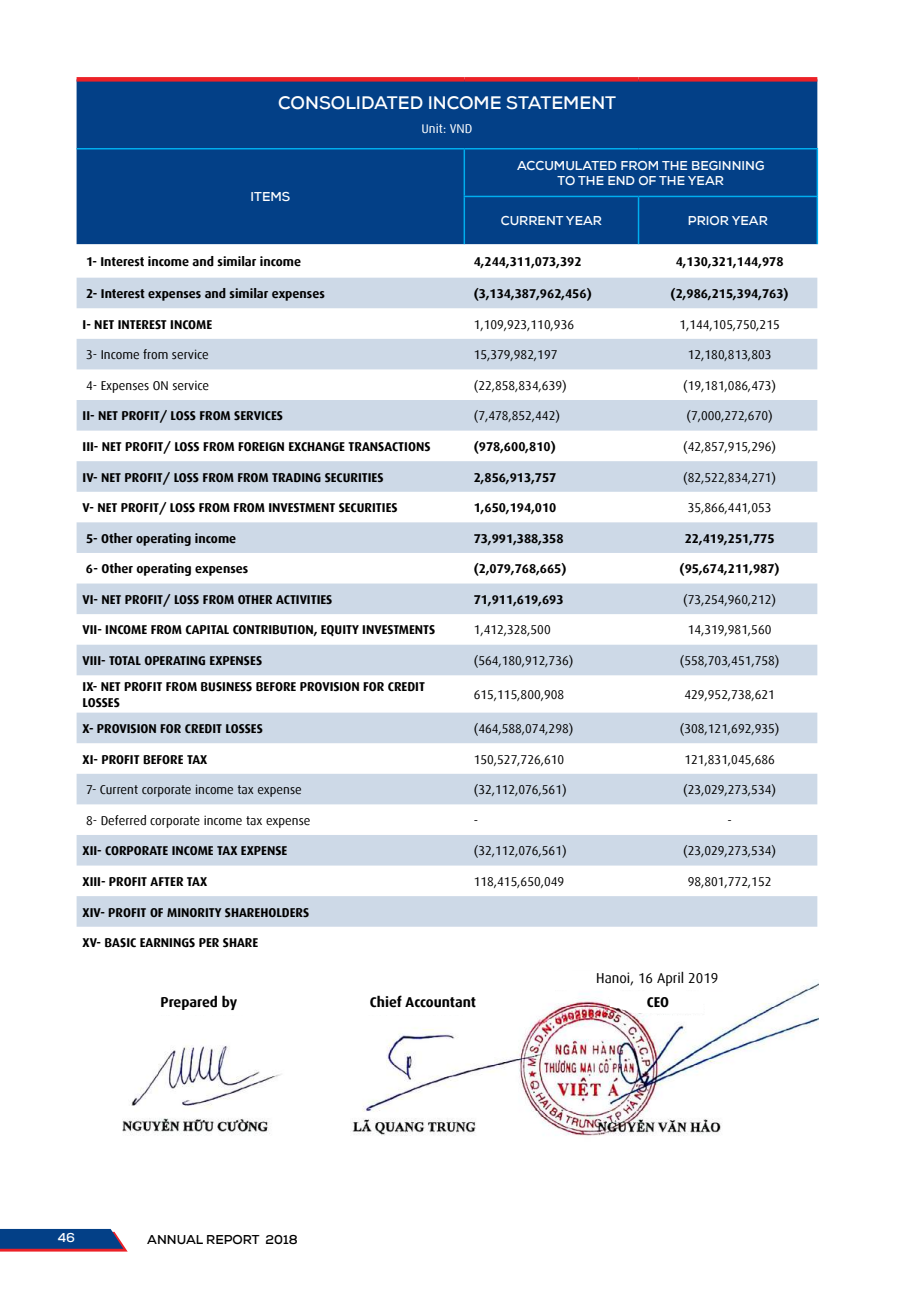
<style>
.page{position:relative;width:919px;height:1289px;background:#fff}
.page>*{position:absolute;margin:0;border:0;box-sizing:border-box;transform-origin:0 0}
.t1{font:700 18px "Nexa";color:#fff}
.t2{font:700 14.25px "Dax VN";color:#000}
.t3{font:14.25px "Dax VN Regular";color:#000}
.t4{font:700 12.75px/15.3px "Dax VN";color:#000}
.t5{font:12.75px "Dax VN Regular";color:#000}
.t6{font:700 12.75px/15.3px "Nexa";color:#fff;text-align:center}
.t7{font:700 12.75px "Nexa";color:#000}
.t8{font:12.75px "Dax VN Regular";color:#fff}
</style>
<div class="page">
<div style="left:77px;top:82px;width:740px;height:162px;background:#034087"></div>
<svg style="left:77px;top:278px;width:740px;height:648px;fill:#cdd9e7"></svg>
<div style="left:77px;top:77px;width:387px;height:5px;background:#ec2127"></div>
<div style="left:464px;top:77px;width:174px;height:5px;background:#ec2127"></div>
<div style="left:638px;top:77px;width:179px;height:5px;background:#ec2127"></div>
<hr style="left:77px;top:148px;width:387px;height:1px;background:#00aeef">
<hr style="left:464px;top:148px;width:174px;height:1px;background:#00aeef">
<hr style="left:638px;top:148px;width:180px;height:1px;background:#00aeef">
<hr style="left:463px;top:196px;width:175px;height:1px;background:#00aeef">
<hr style="left:638px;top:196px;width:180px;height:1px;background:#00aeef">
<hr style="left:463px;top:149px;width:2px;height:47px;background:#00aeef">
<hr style="left:463px;top:197px;width:2px;height:47px;background:#00aeef">
<hr style="left:637px;top:197px;width:2px;height:47px;background:#00aeef">
<hr style="left:816px;top:149px;width:2px;height:47px;background:#00aeef">
<hr style="left:816px;top:197px;width:2px;height:47px;background:#00aeef">
<img style="left:122px;top:982px;width:696px;height:154px">
<div style="left:147px;top:996px;width:104px;height:18px;background:#fff"></div>
<div style="left:329px;top:996px;width:187px;height:18px;background:#fff"></div>
<svg style="left:610px;top:996px;width:93px;height:17px"></svg>
<div style="left:532px;top:971px;width:246px;height:18px;background:#fff"></div>
<svg style="left:0;top:1228px;width:128px;height:23px;background:#365088"></svg>
<h1 class="t1" style="left:278px;top:89px;width:339px">CONSOLIDATED INCOME STATEMENT</h1>
<p class="t8" style="left:421px;top:120px;width:52px">Unit: VND</p>
<p class="t6" style="left:250px;top:188px;width:41px">ITEMS</p>
<p class="t6" style="left:517px;top:157px;width:249px">ACCUMULATED FROM THE BEGINNING<br>TO THE END OF THE YEAR</p>
<p class="t6" style="left:500px;top:212px;width:103px">CURRENT YEAR</p>
<p class="t6" style="left:688px;top:212px;width:81px">PRIOR YEAR</p>
<p class="t4" style="left:86px;top:252px;width:217px">1- Interest income and similar income</p>
<p class="t4" style="left:473px;top:252px;width:109px">4,244,311,073,392</p>
<p class="t4" style="left:675px;top:252px;width:109px">4,130,321,144,978</p>
<p class="t4" style="left:86px;top:284px;width:240px">2- Interest expenses and similar expenses</p>
<p class="t4" style="left:473px;top:284px;width:119px">(3,134,387,962,456)</p>
<p class="t4" style="left:670px;top:284px;width:119px">(2,986,215,394,763)</p>
<p class="t4" style="left:83px;top:315px;width:131px">I- NET INTEREST INCOME</p>
<p class="t5" style="left:474px;top:316px;width:102px">1,109,923,110,936</p>
<p class="t5" style="left:679px;top:316px;width:102px">1,144,105,750,215</p>
<p class="t5" style="left:86px;top:346px;width:124px">3- Income from service</p>
<p class="t5" style="left:474px;top:346px;width:85px">15,379,982,197</p>
<p class="t5" style="left:687px;top:346px;width:85px">12,180,813,803</p>
<p class="t5" style="left:86px;top:377px;width:125px">4- Expenses ON service</p>
<p class="t5" style="left:474px;top:377px;width:94px">(22,858,834,639)</p>
<p class="t5" style="left:683px;top:377px;width:94px">(19,181,086,473)</p>
<p class="t4" style="left:83px;top:407px;width:202px">II- NET PROFIT/ LOSS FROM SERVICES</p>
<p class="t5" style="left:474px;top:407px;width:88px">(7,478,852,442)</p>
<p class="t5" style="left:686px;top:407px;width:88px">(7,000,272,670)</p>
<p class="t4" style="left:83px;top:437px;width:349px">III- NET PROFIT/ LOSS FROM FOREIGN EXCHANGE TRANSACTIONS</p>
<p class="t4" style="left:473px;top:437px;width:84px">(978,600,810)</p>
<p class="t5" style="left:683px;top:438px;width:94px">(42,857,915,296)</p>
<p class="t4" style="left:83px;top:468px;width:302px">IV- NET PROFIT/ LOSS FROM FROM TRADING SECURITIES</p>
<p class="t4" style="left:473px;top:468px;width:84px">2,856,913,757</p>
<p class="t5" style="left:683px;top:468px;width:94px">(82,522,834,271)</p>
<p class="t4" style="left:83px;top:498px;width:316px">V- NET PROFIT/ LOSS FROM FROM INVESTMENT SECURITIES</p>
<p class="t4" style="left:473px;top:498px;width:84px">1,650,194,010</p>
<p class="t5" style="left:687px;top:499px;width:85px">35,866,441,053</p>
<p class="t4" style="left:86px;top:529px;width:152px">5- Other operating income</p>
<p class="t4" style="left:473px;top:529px;width:91px">73,991,388,358</p>
<p class="t4" style="left:684px;top:529px;width:91px">22,419,251,775</p>
<p class="t4" style="left:86px;top:560px;width:164px">6- Other operating expenses</p>
<p class="t4" style="left:473px;top:560px;width:94px">(2,079,768,665)</p>
<p class="t4" style="left:679px;top:560px;width:101px">(95,674,211,987)</p>
<p class="t4" style="left:83px;top:590px;width:251px">VI- NET PROFIT/ LOSS FROM OTHER ACTIVITIES</p>
<p class="t4" style="left:473px;top:590px;width:91px">71,911,619,693</p>
<p class="t5" style="left:683px;top:591px;width:94px">(73,254,960,212)</p>
<p class="t4" style="left:83px;top:621px;width:354px">VII- INCOME FROM CAPITAL CONTRIBUTION, EQUITY INVESTMENTS</p>
<p class="t5" style="left:474px;top:621px;width:78px">1,412,328,500</p>
<p class="t5" style="left:687px;top:621px;width:85px">14,319,981,560</p>
<p class="t4" style="left:83px;top:651px;width:181px">VIII- TOTAL OPERATING EXPENSES</p>
<p class="t5" style="left:474px;top:652px;width:101px">(564,180,912,736)</p>
<p class="t5" style="left:679px;top:652px;width:101px">(558,703,451,758)</p>
<p class="t4" style="left:83px;top:678px;width:344px">IX- NET PROFIT FROM BUSINESS BEFORE PROVISION FOR CREDIT<br>LOSSES</p>
<p class="t5" style="left:474px;top:686px;width:92px">615,115,800,908</p>
<p class="t5" style="left:684px;top:686px;width:92px">429,952,738,621</p>
<p class="t4" style="left:83px;top:719px;width:182px">X- PROVISION FOR CREDIT LOSSES</p>
<p class="t5" style="left:474px;top:720px;width:101px">(464,588,074,298)</p>
<p class="t5" style="left:679px;top:720px;width:101px">(308,121,692,935)</p>
<p class="t4" style="left:83px;top:750px;width:126px">XI- PROFIT BEFORE TAX</p>
<p class="t5" style="left:474px;top:750px;width:92px">150,527,726,610</p>
<p class="t5" style="left:684px;top:750px;width:92px">121,831,045,686</p>
<p class="t5" style="left:86px;top:781px;width:217px">7- Current corporate income tax expense</p>
<p class="t5" style="left:474px;top:781px;width:94px">(32,112,076,561)</p>
<p class="t5" style="left:683px;top:781px;width:94px">(23,029,273,534)</p>
<p class="t5" style="left:86px;top:811px;width:226px">8- Deferred corporate income tax expense</p>
<p class="t5" style="left:474px;top:811px;width:6px">-</p>
<p class="t5" style="left:727px;top:811px;width:6px">-</p>
<p class="t4" style="left:83px;top:842px;width:206px">XII- CORPORATE INCOME TAX EXPENSE</p>
<p class="t5" style="left:474px;top:842px;width:94px">(32,112,076,561)</p>
<p class="t5" style="left:683px;top:842px;width:94px">(23,029,273,534)</p>
<p class="t4" style="left:83px;top:872px;width:126px">XIII- PROFIT AFTER TAX</p>
<p class="t5" style="left:474px;top:873px;width:92px">118,415,650,049</p>
<p class="t5" style="left:687px;top:873px;width:85px">98,801,772,152</p>
<p class="t4" style="left:83px;top:903px;width:228px">XIV- PROFIT OF MINORITY SHAREHOLDERS</p>
<p class="t4" style="left:83px;top:933px;width:177px">XV- BASIC EARNINGS PER SHARE</p>
<p class="t3" style="left:596px;top:968px;width:124px">Hanoi, 16 April 2019</p>
<p class="t2" style="left:160px;top:991px;width:78px">Prepared by</p>
<p class="t2" style="left:370px;top:991px;width:108px">Chief Accountant</p>
<p class="t2" style="left:646px;top:991px;width:24px">CEO</p>
<p class="t6" style="left:58px;top:1229px;width:19px">46</p>
<p class="t7" style="left:147px;top:1229px;width:152px">ANNUAL REPORT 2018</p>
</div>
